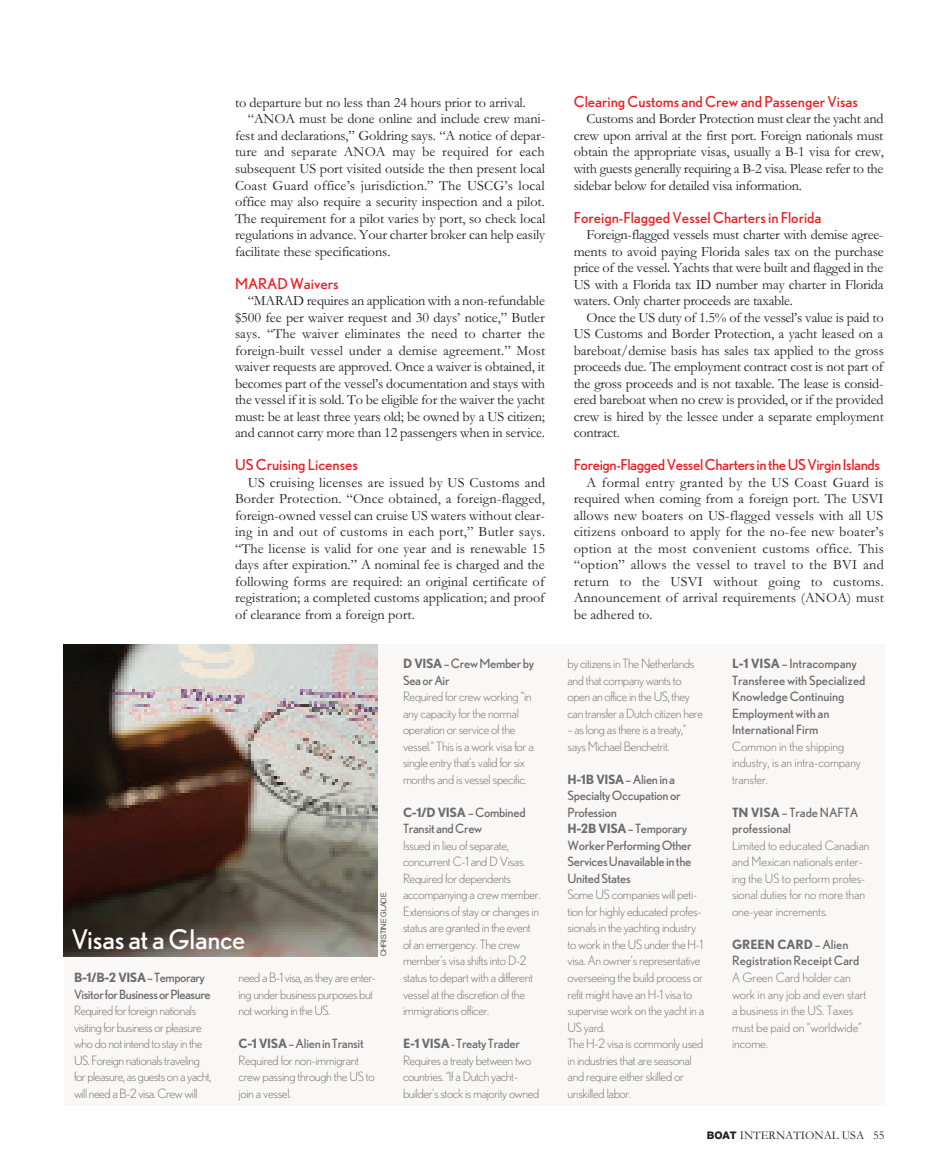
<style>
.page{position:relative;width:949px;height:1170px;background:#fff}
.page>*{position:absolute;margin:0;border:0;box-sizing:border-box;transform-origin:0 0}
.t1{font:27px "Nobel";letter-spacing:-.005em;color:#fff}
.t2{font:15px "Nobel";color:#ee1d23}
.t3{font:15px "Nobel";letter-spacing:-.025em;color:#ee1d23}
.t4{font:14.25px/16.5px "Garamond";letter-spacing:-.01em;color:#231f20;text-align:justify}
.t5{font:14.25px "Garamond";letter-spacing:.01em;color:#231f20}
.t6{font:300 12.75px/16.5px "Nobel";letter-spacing:-.025em;color:#6c6d70}
.t7{font:300 12.75px/16.5px "Nobel";letter-spacing:-.005em;color:#6c6d70}
.t8{font:12.75px/16.5px "Nobel";letter-spacing:-.025em;color:#6c6d70}
.t9{font:12.75px/16.5px "Nobel";letter-spacing:-.005em;color:#6c6d70}
.t10{font:12px "Garamond";color:#231f20}
.t11{font:300 7.5px "Helvetica Neue";color:#231f20}
.s1{font-weight:700}
.s2{font-weight:400}
.s3{font-family:"Helvetica Neue";font-weight:800;font-size:10.5px}
</style>
<div class="page">
<div style="left:64px;top:644px;width:820px;height:462px;background:#f9f8f6"></div>
<img style="left:64px;top:644px;width:313px;height:312px">
<p class="t4" style="left:235px;top:94px;width:292px">to departure but no less than 24 hours prior to arrival.</p>
<p class="t4" style="left:248px;top:110px;width:299px">“ANOA must be done online and include crew mani-</p>
<p class="t4" style="left:235px;top:127px;width:311px">fest and declarations,” Goldring says. “A notice of depar-</p>
<p class="t5" style="left:235px;top:143px;width:311px">ture and separate ANOA may be required for each</p>
<p class="t4" style="left:235px;top:160px;width:311px">subsequent US port visited outside the then present local</p>
<p class="t5" style="left:235px;top:176px;width:311px">Coast Guard office’s jurisdiction.” The USCG’s local</p>
<p class="t4" style="left:235px;top:193px;width:311px">office may also require a security inspection and a pilot.</p>
<p class="t4" style="left:235px;top:209px;width:312px">The requirement for a pilot varies by port, so check local</p>
<p class="t4" style="left:235px;top:226px;width:311px">regulations in advance. Your charter broker can help easily</p>
<p class="t4" style="left:235px;top:242px;width:157px">facilitate these specifications.</p>
<p class="t2" style="left:235px;top:274px;width:105px">MARAD Waivers</p>
<p class="t4" style="left:235px;top:292px;width:312px;text-indent:13px">“MARAD requires an application with a non-refundable $500 fee per waiver request and 30 days’ notice,” Butler says. “The waiver eliminates the need to charter the foreign-built vessel under a demise agreement.” Most waiver requests are approved. Once a waiver is obtained, it becomes part of the vessel’s documentation and stays with the vessel if it is sold. To be eligible for the waiver the yacht must: be at least three years old; be owned by a US citizen; and cannot carry more than 12 passengers when in service.</p>
<p class="t2" style="left:235px;top:456px;width:124px">US Cruising Licenses</p>
<p class="t4" style="left:235px;top:473px;width:312px;text-indent:13px">US cruising licenses are issued by US Customs and Border Protection. “Once obtained, a foreign-flagged, foreign-owned vessel can cruise US waters without clear&shy;ing in and out of customs in each port,” Butler says. “The license is valid for one year and is renewable 15 days after expiration.” A nominal fee is charged and the following forms are required: an original certificate of registration; a completed customs application; and proof of clearance from a foreign port.</p>
<h1 class="t1" style="left:71px;top:923px;width:175px">Visas at a Glance</h1>
<p class="t11" style="left:379px;top:956px;width:65px;rotate:-90deg">CHRISTINE GLADE</p>
<p class="t8" style="left:74px;top:969px;width:138px"><span class="s1">B-1/B-2 VISA</span>– Temporary<br>Visitor for Business or Pleasure</p>
<p class="t6" style="left:74px;top:1002px;width:139px">Required for foreign nationals visiting for business or pleasure who do not intend to stay in the<br>US. Foreign nationals traveling for pleasure, as guests on a yacht, will need a B-2 visa. Crew will</p>
<p class="t6" style="left:238px;top:969px;width:139px">need a B-1 visa, as they are enter&shy;ing under business purposes but not working in the US.</p>
<p class="t6" style="left:238px;top:1035px;width:138px"><span class="s1">C-1 VISA</span><span class="s2">– Alien in Transit<br></span>Required for non-immigrant crew passing through the US to join a vessel.</p>
<p class="t8" style="left:403px;top:655px;width:132px"><span class="s1">D VISA</span>– Crew Member by<br>Sea or Air</p>
<p class="t6" style="left:403px;top:688px;width:132px">Required for crew working "in any capacity for the normal operation or service of the vessel." This is a work visa for a single entry that’s valid for six months and is vessel specific.</p>
<p class="t8" style="left:403px;top:804px;width:124px"><span class="s1">C-1/D VISA</span> – Combined<br>Transit and Crew</p>
<p class="t6" style="left:403px;top:837px;width:139px">Issued in lieu of separate, concurrent C-1 and D Visas.<br>Required for dependents accompanying a crew member.<br>Extensions of stay or changes in status are granted in the event of an emergency. The crew member’s visa shifts into D-2 status to depart with a different vessel at the discretion of the immigrations officer.</p>
<p class="t6" style="left:403px;top:1035px;width:138px"><span class="s1">E-1 VISA</span><span class="s2">- Treaty Trader<br></span>Requires a treaty between two countries. “If a Dutch yacht&shy;builder’s stock is majority owned</p>
<p class="t2" style="left:573px;top:93px;width:285px">Clearing Customs and Crew and Passenger Visas</p>
<p class="t4" style="left:573px;top:110px;width:311px;text-indent:13px">Customs and Border Protection must clear the yacht and crew upon arrival at the first port. Foreign nationals must obtain the appropriate visas, usually a B-1 visa for crew, with guests generally requiring a B-2 visa. Please refer to the sidebar below for detailed visa information.</p>
<p class="t2" style="left:573px;top:208px;width:249px">Foreign-Flagged Vessel Charters in Florida</p>
<p class="t4" style="left:573px;top:226px;width:311px;text-indent:13px">Foreign-flagged vessels must charter with demise agree&shy;ments to avoid paying Florida sales tax on the purchase price of the vessel. Yachts that were built and flagged in the US with a Florida tax ID number may charter in Florida waters. Only charter proceeds are taxable.</p>
<p class="t4" style="left:573px;top:308px;width:311px;text-indent:13px">Once the US duty of 1.5% of the vessel’s value is paid to US Customs and Border Protection, a yacht leased on a bareboat/demise basis has sales tax applied to the gross proceeds due. The employment contract cost is not part of the gross proceeds and is not taxable. The lease is consid&shy;ered bareboat when no crew is provided, or if the provided crew is hired by the lessee under a separate employment contract.</p>
<p class="t3" style="left:573px;top:456px;width:308px">Foreign-Flagged Vessel Charters in the US Virgin Islands</p>
<p class="t4" style="left:573px;top:473px;width:311px;text-indent:13px">A formal entry granted by the US Coast Guard is required when coming from a foreign port. The USVI allows new boaters on US-flagged vessels with all US citizens onboard to apply for the no-fee new boater’s option at the most convenient customs office. This “option” allows the vessel to travel to the BVI and return to the USVI without going to customs.<br>Announcement of arrival requirements (ANOA) must be adhered to.</p>
<p class="t6" style="left:567px;top:655px;width:137px">by citizens in The Netherlands and that company wants to open an office in the US, they can transfer a Dutch citizen here</p>
<p class="t6" style="left:567px;top:721px;width:120px">– as long as there is a treaty,” says Michael Benchetrit.</p>
<p class="t8" style="left:567px;top:771px;width:126px"><span class="s1">H-1B VISA</span>– Alien in a<br>Specialty Occupation or<br>Profession<br><span class="s1">H-2B VISA</span>– Temporary<br>Worker Performing Other<br>Services Unavailable in the<br>United States</p>
<p class="t6" style="left:567px;top:886px;width:138px">Some US companies will peti&shy;tion for highly educated profes&shy;sionals in the yachting industry to work in the US under the H-1 visa. An owner’s representative overseeing the build process or refit might have an H-1 visa to supervise work on the yacht in a<br>US yard.<br>The H-2 visa is commonly used in industries that are seasonal and require either skilled or unskilled labor.</p>
<p class="t9" style="left:731px;top:655px;width:135px"><span class="s1">L-1 VISA</span>– Intracompany<br>Transferee with Specialized<br>Knowledge Continuing<br>Employment with an<br>International Firm</p>
<p class="t7" style="left:731px;top:738px;width:130px">Common in the shipping industry, is an intra-company transfer.</p>
<p class="t9" style="left:731px;top:804px;width:128px"><span class="s1">TN VISA</span>– Trade NAFTA professional</p>
<p class="t7" style="left:731px;top:837px;width:139px">Limited to educated Canadian and Mexican nationals enter&shy;ing the US to perform profes&shy;sional duties for no more than one-year increments.</p>
<p class="t9" style="left:731px;top:936px;width:129px"><span class="s1">GREEN CARD</span>– Alien<br>Registration Receipt Card</p>
<p class="t7" style="left:731px;top:969px;width:136px">A Green Card holder can work in any job and even start a business in the US. Taxes must be paid on “worldwide” income.</p>
<p class="t10" style="left:706px;top:1127px;width:179px"><span class="s3">BOAT</span> INTERNATIONAL USA 55</p>
</div>
